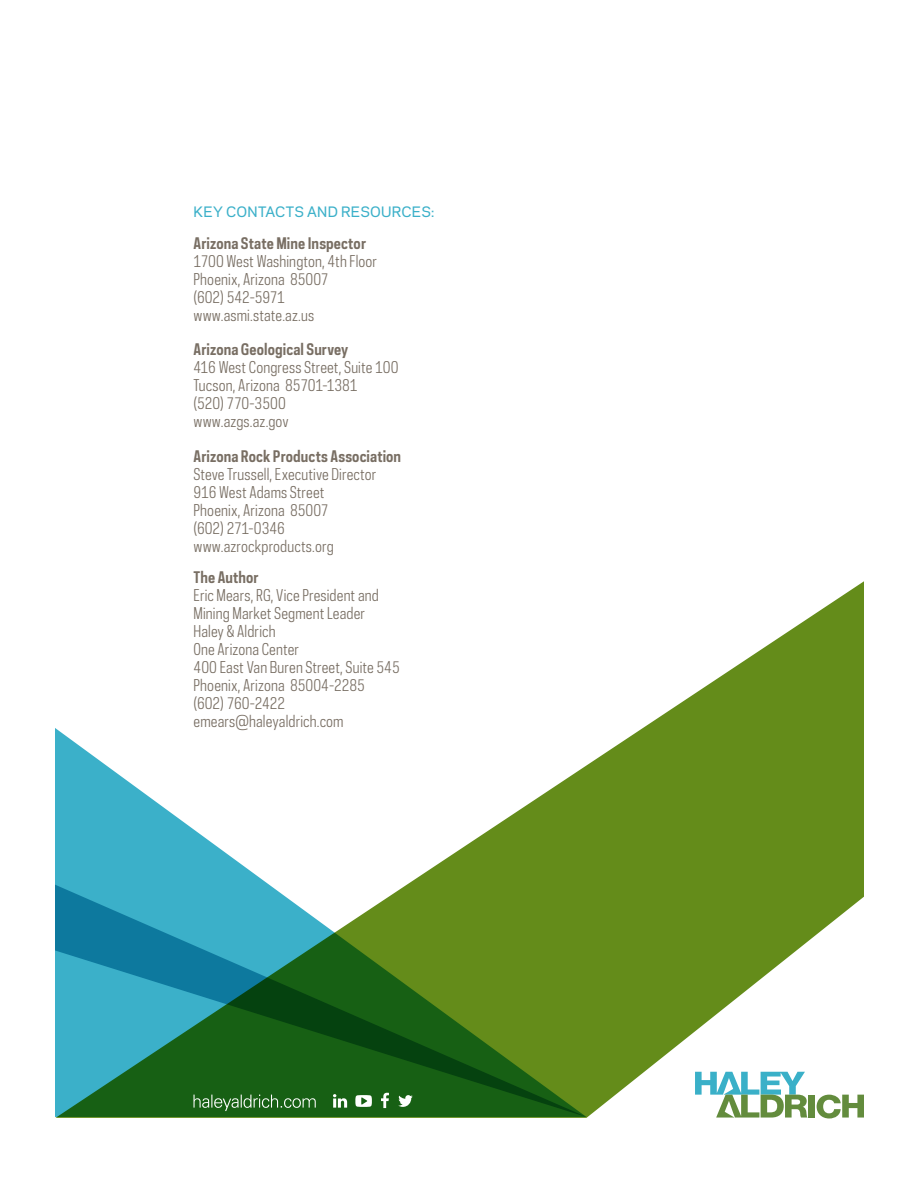
<style>
.page{position:relative;width:918px;height:1188px;background:#fff}
.page>*{position:absolute;margin:0;border:0;box-sizing:border-box;transform-origin:0 0}
.t1{font:15px/18px "Polaris Condensed";letter-spacing:.01em;color:#786e63}
.t2{font:700 15px "Polaris Condensed";letter-spacing:.005em;color:#786e63}
.t3{font:500 13.5px "Galaxie Polaris";letter-spacing:.02em;color:#3bb0c9}
</style>
<div class="page">
<svg style="left:55px;top:581px;width:809px;height:537px"></svg>
<svg style="left:55px;top:728px;width:531px;height:389px"></svg>
<svg style="left:194px;top:1095px;width:122px;height:23px"></svg>
<svg style="left:333px;top:1093px;width:80px;height:15px"></svg>
<p class="t3" style="left:194px;top:202px;width:242px">KEY CONTACTS AND RESOURCES:</p>
<p class="t2" style="left:194px;top:233px;width:174px">Arizona State Mine Inspector</p>
<p class="t1" style="left:194px;top:252px;width:185px">1700 West Washington, 4th Floor<br>Phoenix, Arizona 85007<br>(602) 542-5971 www.asmi.state.az.us</p>
<p class="t2" style="left:194px;top:339px;width:156px">Arizona Geological Survey</p>
<p class="t1" style="left:194px;top:358px;width:206px">416 West Congress Street, Suite 100<br>Tucson, Arizona 85701-1381<br>(520) 770-3500<br>www.azgs.az.gov</p>
<p class="t2" style="left:194px;top:446px;width:209px">Arizona Rock Products Association</p>
<p class="t1" style="left:194px;top:465px;width:184px">Steve Trussell, Executive Director<br>916 West Adams Street<br>Phoenix, Arizona 85007<br>(602) 271-0346 www.azrockproducts.org</p>
<p class="t2" style="left:194px;top:567px;width:67px">The Author</p>
<p class="t1" style="left:194px;top:586px;width:208px">Eric Mears, RG, Vice President and<br>Mining Market Segment Leader<br>Haley &amp; Aldrich<br>One Arizona Center<br>400 East Van Buren Street, Suite 545<br>Phoenix, Arizona 85004-2285<br>(602) 760-2422 emears@haleyaldrich.com</p>
</div>
